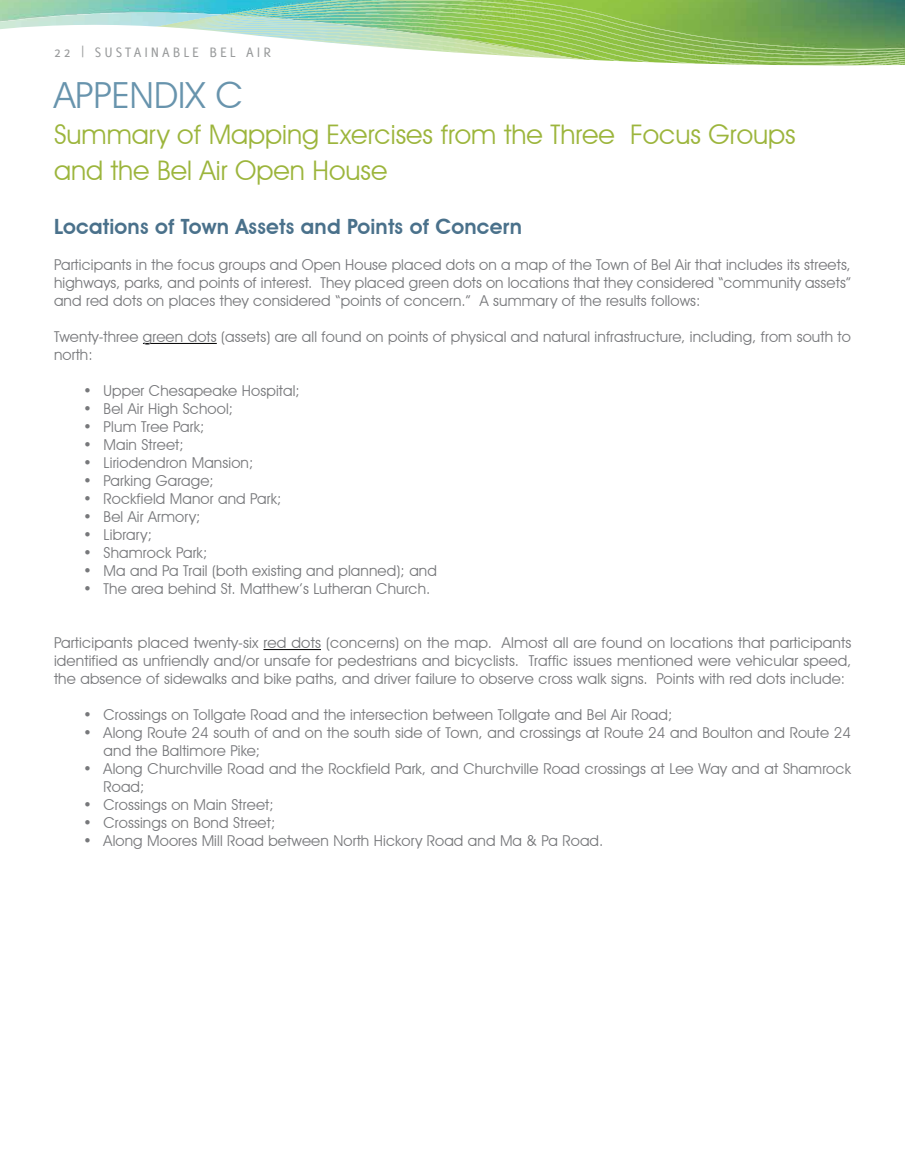
<style>
.page{position:relative;width:905px;height:1175px;background:#fff}
.page>*{position:absolute;margin:0;border:0;box-sizing:border-box;transform-origin:0 0}
.t1{font:36px "Avant Garde IT Cby BT";color:#6894ad}
.t2{font:27px/36px "Avant Garde IT Cby BT";color:#9cb53c}
.t3{font:600 21px "Avant Garde IT Cby BT";letter-spacing:.01em;color:#4a718b}
.t4{font:15px/18px "Avant Garde IT Cby BT";letter-spacing:.01em;color:#77787b}
.t5{font:15px "Delicious";letter-spacing:.2em;color:#999b9c}
</style>
<div class="page">
<svg style="left:0;top:0;width:905px;height:65px;background:#75bb85"></svg>
<svg style="left:0;top:2px;width:904px;height:64px"></svg>
<hr style="left:143px;top:343px;width:74px;height:1px;background:#000">
<hr style="left:263px;top:649px;width:58px;height:1px;background:#000">
<p class="t5" style="left:54px;top:44px;width:218px">22 | SUSTAINABLE B EL AIR</p>
<h1 class="t1" style="left:54px;top:73px;width:41px">Appendi</h1>
<h1 class="t1" style="left:185px;top:73px;width:59px">x C</h1>
<h2 class="t2" style="left:54px;top:116px;width:743px">Summary of Mapping Exercises from the Three Focus Groups and the Bel Air Open House</h2>
<h3 class="t3" style="left:54px;top:214px;width:469px">Locations of Town Assets and Points of Concern</h3>
<p class="t4" style="left:54px;top:256px;width:798px;text-align:justify">Participants in the focus groups and Open House placed dots on a map of the Town of Bel Air that includes its streets, highways, parks, and points of interest. They placed green dots on locations that they considered “community assets” and red dots on places they considered “points of concern.” A summary of the results follows:</p>
<p class="t4" style="left:54px;top:328px;width:798px">Twenty-three green dots (assets) are all found on points of physical and natural infrastructure, including, from south to north:</p>
<p class="t4" style="left:83px;top:382px;width:218px">• Upper Chesapeake Hospital;</p>
<p class="t4" style="left:83px;top:400px;width:151px">• Bel Air High School;</p>
<p class="t4" style="left:83px;top:418px;width:123px">• Plum Tree Park;</p>
<p class="t4" style="left:83px;top:436px;width:102px">• Main Street;</p>
<p class="t4" style="left:83px;top:454px;width:172px">• Liriodendron Mansion;</p>
<p class="t4" style="left:83px;top:472px;width:132px">• Parking Garage;</p>
<p class="t4" style="left:83px;top:490px;width:200px">• Rockfield Manor and Park;</p>
<p class="t4" style="left:83px;top:508px;width:119px">• Bel Air Armory;</p>
<p class="t4" style="left:83px;top:526px;width:70px">• Library;</p>
<p class="t4" style="left:83px;top:544px;width:125px">• Shamrock Park;</p>
<p class="t4" style="left:83px;top:562px;width:355px">• Ma and Pa Trail (both existing and planned); and</p>
<p class="t4" style="left:83px;top:580px;width:348px">• The area behind St. Matthew’s Lutheran Church.</p>
<p class="t4" style="left:54px;top:634px;width:798px;text-align:justify">Participants placed twenty-six red dots (concerns) on the map. Almost all are found on locations that participants identified as unfriendly and/or unsafe for pedestrians and bicyclists. Traffic issues mentioned were vehicular speed, the absence of sidewalks and bike paths, and driver failure to observe cross walk signs. Points with red dots include:</p>
<p class="t4" style="left:83px;top:706px;width:590px">• Crossings on Tollgate Road and the intersection between Tollgate and Bel Air Road;</p>
<p class="t4" style="left:104px;top:724px;width:749px;text-indent:-20px">• Along Route 24 south of and on the south side of Town, and crossings at Route 24 and Boulton and Route 24 and the Baltimore Pike;</p>
<p class="t4" style="left:104px;top:760px;width:749px;text-indent:-20px">• Along Churchville Road and the Rockfield Park, and Churchville Road crossings at Lee Way and at Shamrock<br>Road;</p>
<p class="t4" style="left:83px;top:796px;width:192px">• Crossings on Main Street;</p>
<p class="t4" style="left:83px;top:814px;width:194px">• Crossings on Bond Street;</p>
<p class="t4" style="left:83px;top:832px;width:521px">• Along Moores Mill Road between North Hickory Road and Ma &amp; Pa Road.</p>
</div>
